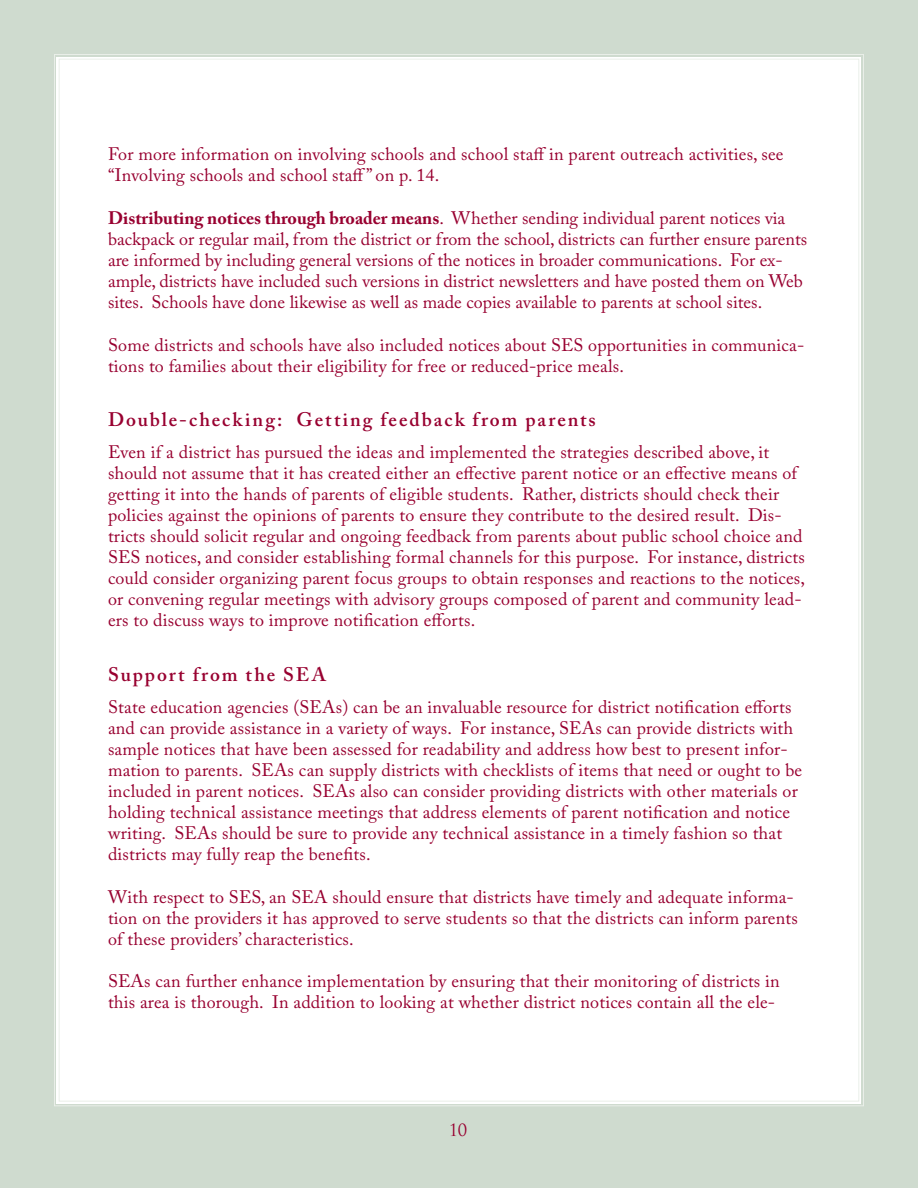
<style>
.page{position:relative;width:918px;height:1188px;background:#cfdbcf}
.page>*{position:absolute;margin:0;border:0;box-sizing:border-box;transform-origin:0 0}
.t1{font:600 19.5px "Adobe Caslon Pro";letter-spacing:.1em;color:#980030}
.t2{font:18px/21px "Adobe Caslon Pro";letter-spacing:.01em;color:#980030}
.t3{font:16.5px "Trajan Pro";color:#980030}
.s1{font-weight:700}
</style>
<div class="page">
<div style="left:54px;top:54px;width:810px;height:1052px;background:#fff"></div>
<p class="t2" style="left:108px;top:144px;width:677px">For more information on involving schools and school staff in parent outreach activities, see “Involving schools and school staff” on p. 14.</p>
<p class="t2" style="left:108px;top:207px;width:701px"><span class="s1">Distributing notices through broader means</span>. Whether sending individual parent notices via backpack or regular mail, from the district or from the school, districts can further ensure parents are informed by including general versions of the notices in broader communications. For ex&shy;ample, districts have included such versions in district newsletters and have posted them on Web sites. Schools have done likewise as well as made copies available to parents at school sites.</p>
<p class="t2" style="left:108px;top:334px;width:698px">Some districts and schools have also included notices about SES opportunities in communica&shy;tions to families about their eligibility for free or reduced-price meals.</p>
<p class="t1" style="left:108px;top:408px;width:489px">Double-checking: Getting feedback from parents</p>
<p class="t2" style="left:108px;top:442px;width:699px">Even if a district has pursued the ideas and implemented the strategies described above, it should not assume that it has created either an effective parent notice or an effective means of getting it into the hands of parents of eligible students. Rather, districts should check their policies against the opinions of parents to ensure they contribute to the desired result. Dis&shy;tricts should solicit regular and ongoing feedback from parents about public school choice and SES notices, and consider establishing formal channels for this purpose. For instance, districts could consider organizing parent focus groups to obtain responses and reactions to the notices, or convening regular meetings with advisory groups composed of parent and community lead&shy;ers to discuss ways to improve notification efforts.</p>
<p class="t1" style="left:108px;top:663px;width:220px">Support from the SEA</p>
<p class="t2" style="left:108px;top:696px;width:696px">State education agencies (SEAs) can be an invaluable resource for district notification efforts and can provide assistance in a variety of ways. For instance, SEAs can provide districts with sample notices that have been assessed for readability and address how best to present infor&shy;mation to parents. SEAs can supply districts with checklists of items that need or ought to be included in parent notices. SEAs also can consider providing districts with other materials or holding technical assistance meetings that address elements of parent notification and notice writing. SEAs should be sure to provide any technical assistance in a timely fashion so that districts may fully reap the benefits.</p>
<p class="t2" style="left:108px;top:886px;width:691px">With respect to SES, an SEA should ensure that districts have timely and adequate informa&shy;tion on the providers it has approved to serve students so that the districts can inform parents of these providers’ characteristics.</p>
<p class="t2" style="left:108px;top:970px;width:673px">SEAs can further enhance implementation by ensuring that their monitoring of districts in this area is thorough. In addition to looking at whether district notices contain all the ele-</p>
<p class="t3" style="left:449px;top:1119px;width:20px">10</p>
</div>
